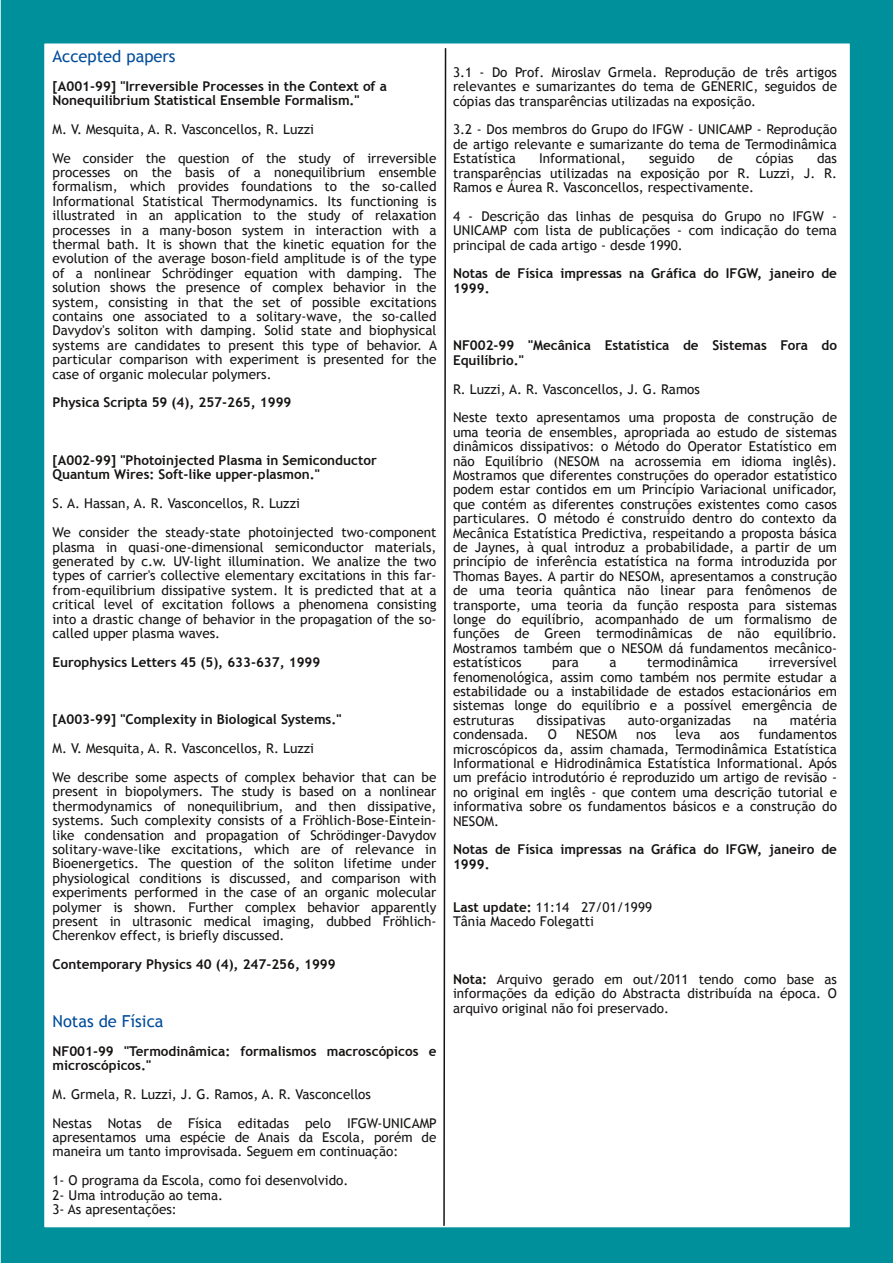
<style>
.page{position:relative;width:893px;height:1263px;background:#fff}
.page>*{position:absolute;margin:0;border:0;box-sizing:border-box;transform-origin:0 0}
.t1{font:16.5px "Trebuchet MS";color:#004c9b}
.t2{font:13.5px/14.4px "Trebuchet MS";color:#161413;text-align:justify}
.t3{font:700 13.5px/14.4px "Trebuchet MS";color:#161413}
.s1{font-weight:700}
</style>
<div class="page">
<div style="left:1px;top:0;width:892px;height:1263px;background:#00909c"></div>
<div style="left:44px;top:43px;width:806px;height:1185px;background:#fff"></div>
<svg style="left:443px;top:48px;width:4px;height:1178px"></svg>
<p class="t1" style="left:52px;top:46px;width:125px">Accepted papers</p>
<p class="t3" style="left:52px;top:79px;width:336px">[A001-99] "Irreversible Processes in the Context of a<br>Nonequilibrium Statistical Ensemble Formalism."</p>
<p class="t2" style="left:52px;top:115px;width:385px;line-height:28.8px">M. V. Mesquita, A. R. Vasconcellos, R. Luzzi<br>We consider the question of the study of irreversible</p>
<p class="t2" style="left:52px;top:165px;width:386px">processes on the basis of a nonequilibrium ensemble formalism, which provides foundations to the so-called Informational Statistical Thermodynamics. Its functioning is illustrated in an application to the study of relaxation processes in a many-boson system in interaction with a thermal bath. It is shown that the kinetic equation for the evolution of the average boson-field amplitude is of the type of a nonlinear Schrödinger equation with damping. The solution shows the presence of complex behavior in the system, consisting in that the set of possible excitations contains one associated to a solitary-wave, the so-called Davydov's soliton with damping. Solid state and biophysical systems are candidates to present this type of behavior. A particular comparison with experiment is presented for the case of organic molecular polymers.</p>
<p class="t3" style="left:52px;top:395px;width:241px">Physica Scripta 59 (4), 257-265, 1999</p>
<p class="t3" style="left:52px;top:453px;width:326px">[A002-99] "Photoinjected Plasma in Semiconductor<br>Quantum Wires: Soft-like upper-plasmon."</p>
<p class="t2" style="left:52px;top:489px;width:385px;line-height:28.8px">S. A. Hassan, A. R. Vasconcellos, R. Luzzi<br>We consider the steady-state photoinjected two-component</p>
<p class="t2" style="left:52px;top:539px;width:385px">plasma in quasi-one-dimensional semiconductor materials, generated by c.w. UV-light illumination. We analize the two types of carrier's collective elementary excitations in this far&shy;from-equilibrium dissipative system. It is predicted that at a critical level of excitation follows a phenomena consisting into a drastic change of behavior in the propagation of the so&shy;called upper plasma waves.</p>
<p class="t3" style="left:52px;top:655px;width:269px">Europhysics Letters 45 (5), 633-637, 1999</p>
<p class="t3" style="left:52px;top:712px;width:290px">[A003-99] "Complexity in Biological Systems."</p>
<p class="t2" style="left:52px;top:734px;width:385px;line-height:28.8px">M. V. Mesquita, A. R. Vasconcellos, R. Luzzi<br>We describe some aspects of complex behavior that can be</p>
<p class="t2" style="left:52px;top:784px;width:385px">present in biopolymers. The study is based on a nonlinear thermodynamics of nonequilibrium, and then dissipative, systems. Such complexity consists of a Fröhlich-Bose-Eintein&shy;like condensation and propagation of Schrödinger-Davydov solitary-wave-like excitations, which are of relevance in Bioenergetics. The question of the soliton lifetime under physiological conditions is discussed, and comparison with experiments performed in the case of an organic molecular polymer is shown. Further complex behavior apparently present in ultrasonic medical imaging, dubbed Fröhlich-Cherenkov effect, is briefly discussed.</p>
<p class="t3" style="left:52px;top:957px;width:285px">Contemporary Physics 40 (4), 247-256, 1999</p>
<p class="t1" style="left:52px;top:1011px;width:112px">Notas de Física</p>
<p class="t3" style="left:52px;top:1043px;width:385px">NF001-99 "Termodinâmica: formalismos macroscópicos e microscópicos."</p>
<p class="t2" style="left:52px;top:1079px;width:386px;line-height:28.8px">M. Grmela, R. Luzzi, J. G. Ramos, A. R. Vasconcellos<br>Nestas Notas de Física editadas pelo IFGW-UNICAMP</p>
<p class="t2" style="left:52px;top:1130px;width:385px">apresentamos uma espécie de Anais da Escola, porém de maneira um tanto improvisada. Seguem em continuação:</p>
<p class="t2" style="left:52px;top:1173px;width:297px;text-align:left">1- O programa da Escola, como foi desenvolvido.<br>2- Uma introdução ao tema.<br>3- As apresentações:</p>
<p class="t2" style="left:453px;top:65px;width:385px">3.1 - Do Prof. Miroslav Grmela. Reprodução de três artigos relevantes e sumarizantes do tema de GENERIC, seguidos de cópias das transparências utilizadas na exposição.</p>
<p class="t2" style="left:453px;top:122px;width:385px">3.2 - Dos membros do Grupo do IFGW - UNICAMP - Reprodução de artigo relevante e sumarizante do tema de Termodinâmica Estatística</p>
<p class="t2" style="left:539px;top:151px;width:88px">Informational,</p>
<p class="t2" style="left:649px;top:151px;width:47px">seguido</p>
<p class="t2" style="left:718px;top:151px;width:16px">de</p>
<p class="t2" style="left:756px;top:151px;width:39px">cópias</p>
<p class="t2" style="left:453px;top:151px;width:385px;text-indent:364px">das transparências utilizadas na exposição por R. Luzzi, J. R.<br>Ramos e Áurea R. Vasconcellos, respectivamente.</p>
<p class="t2" style="left:453px;top:209px;width:385px">4 - Descrição das linhas de pesquisa do Grupo no IFGW - UNICAMP com lista de publicações - com indicação do tema principal de cada artigo - desde 1990.</p>
<p class="t3" style="left:453px;top:266px;width:385px">Notas de Física impressas na Gráfica do IFGW, janeiro de<br>1999.</p>
<p class="t3" style="left:453px;top:338px;width:385px">NF002-99 "Mecânica Estatística de Sistemas Fora do<br>Equilíbrio."</p>
<p class="t2" style="left:453px;top:374px;width:385px;line-height:28.8px">R. Luzzi, A. R. Vasconcellos, J. G. Ramos<br>Neste texto apresentamos uma proposta de construção de</p>
<p class="t2" style="left:453px;top:425px;width:385px">uma teoria de ensembles, apropriada ao estudo de sistemas dinâmicos dissipativos: o Método do Operator Estatístico em não Equilíbrio (NESOM na acrossemia em idioma inglês).<br>Mostramos que diferentes construções do operador estatístico podem estar contidos em um Princípio Variacional unificador, que contém as diferentes construções existentes como casos particulares. O método é construído dentro do contexto da Mecânica Estatística Predictiva, respeitando a proposta básica de Jaynes, à qual introduz a probabilidade, a partir de um princípio de inferência estatística na forma introduzida por Thomas Bayes. A partir do NESOM, apresentamos a construção de uma teoria quântica não linear para fenômenos de transporte, uma teoria da função resposta para sistemas longe do equilíbrio, acompanhado de um formalismo de funções de Green termodinâmicas de não equilíbrio.<br>Mostramos também que o NESOM dá fundamentos mecânico&shy;estatísticos</p>
<p class="t2" style="left:552px;top:655px;width:28px">para</p>
<p class="t2" style="left:610px;top:655px;width:9px">a</p>
<p class="t2" style="left:647px;top:655px;width:93px">termodinâmica</p>
<p class="t2" style="left:453px;top:655px;width:385px;text-indent:316px">irreversível fenomenológica, assim como também nos permite estudar a estabilidade ou a instabilidade de estados estacionários em sistemas longe do equilíbrio e a possível emergência de estruturas</p>
<p class="t2" style="left:537px;top:713px;width:71px">dissipativas</p>
<p class="t2" style="left:628px;top:713px;width:105px">auto-organizadas</p>
<p class="t2" style="left:753px;top:713px;width:16px">na</p>
<p class="t2" style="left:790px;top:713px;width:49px">matéria</p>
<p class="t2" style="left:453px;top:727px;width:385px;text-indent:306px">fundamentos microscópicos da, assim chamada, Termodinâmica Estatística Informational e Hidrodinâmica Estatística Informational. Após um prefácio introdutório é reproduzido um artigo de revisão - no original em inglês - que contem uma descrição tutorial e informativa sobre os fundamentos básicos e a construção do NESOM.</p>
<p class="t3" style="left:453px;top:842px;width:385px">Notas de Física impressas na Gráfica do IFGW, janeiro de<br>1999.</p>
<p class="t2" style="left:453px;top:900px;width:201px"><span class="s1">Last update:</span> 11:14 27/01/1999<br>Tânia Macedo Folegatti</p>
<p class="t2" style="left:453px;top:727px;width:77px">condensada.</p>
<p class="t2" style="left:548px;top:727px;width:11px">O</p>
<p class="t2" style="left:576px;top:727px;width:43px">NESOM</p>
<p class="t2" style="left:636px;top:727px;width:22px">nos</p>
<p class="t2" style="left:675px;top:727px;width:27px">leva</p>
<p class="t2" style="left:720px;top:727px;width:21px">aos</p>
<p class="t2" style="left:453px;top:972px;width:385px"><span class="s1">Nota:</span> Arquivo gerado em out/2011 tendo como base as informações da edição do Abstracta distribuída na época. O arquivo original não foi preservado.</p>
</div>
